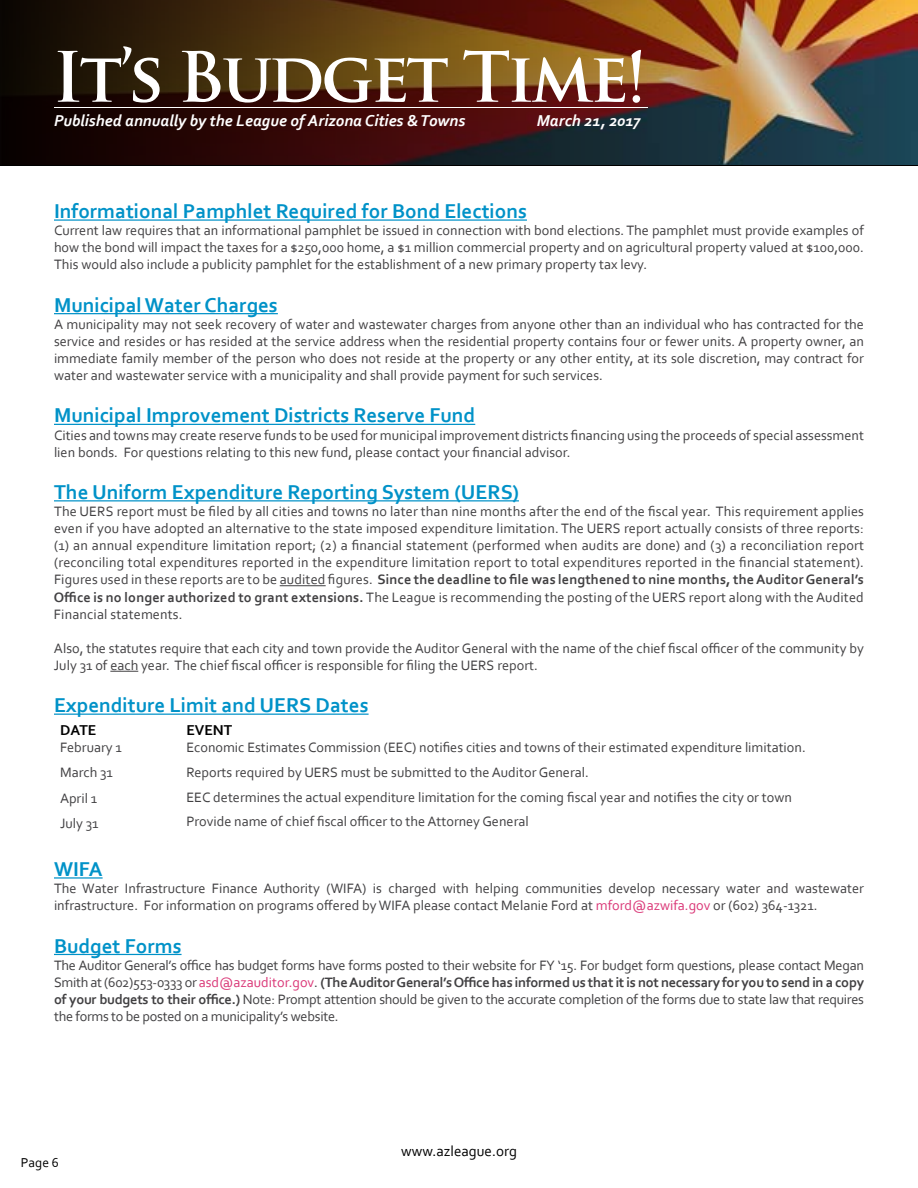
<style>
.page{position:relative;width:918px;height:1188px;background:#fff}
.page>*{position:absolute;margin:0;border:0;box-sizing:border-box;transform-origin:0 0}
.t1{font:700 67.5px "Trajan Pro";letter-spacing:-.05em;color:#fff}
.t2{font:700 21px "Corbel";color:#0092c8}
.t3{font:italic 700 16.5px "Corbel";color:#fff}
.t4{font:15px "Corbel";color:#000}
.t5{font:700 15px "Corbel";color:#000}
.t6{font:14.25px/17.1px "Corbel";color:#414042}
.t7{font:13.5px "Corbel";color:#000}
.s1{font-weight:700}
.s2{color:#da3777}
</style>
<div class="page">
<img style="left:0;top:0;width:905px;height:165px">
<hr style="left:54px;top:107px;width:594px;height:1px;background:#fff">
<hr style="left:0;top:165px;width:918px;height:1px;background:#000">
<hr style="left:54px;top:219px;width:473px;height:2px;background:#0092c8">
<hr style="left:54px;top:313px;width:224px;height:1px;background:#0092c8">
<hr style="left:54px;top:424px;width:421px;height:1px;background:#0092c8">
<hr style="left:54px;top:500px;width:465px;height:1px;background:#0092c8">
<hr style="left:280px;top:585px;width:46px;height:1px;background:#414042">
<svg style="left:110px;top:671px;width:28px;height:1px"></svg>
<hr style="left:54px;top:714px;width:315px;height:1px;background:#0092c8">
<hr style="left:54px;top:877px;width:49px;height:2px;background:#0092c8">
<hr style="left:54px;top:954px;width:128px;height:1px;background:#0092c8">
<h1 class="t1" style="left:52px;top:35px;width:596px">It’s Budget Time!</h1>
<p class="t3" style="left:54px;top:110px;width:413px">Published annually by the League of Arizona Cities &amp; Towns</p>
<p class="t3" style="left:537px;top:110px;width:105px">March 21, 2017</p>
<h2 class="t2" style="left:54px;top:198px;width:475px">Informational Pamphlet Required for Bond Elections</h2>
<p class="t6" style="left:54px;top:222px;width:811px;text-align:justify">Current law requires that an informational pamphlet be issued in connection with bond elections. The pamphlet must provide examples of how the bond will impact the taxes for a $250,000 home, a $1 million commercial property and on agricultural property valued at $100,000.<br>This would also include a publicity pamphlet for the establishment of a new primary property tax levy.</p>
<h2 class="t2" style="left:54px;top:292px;width:225px">Municipal Water Charges</h2>
<p class="t6" style="left:54px;top:315px;width:811px;text-align:justify">A municipality may not seek recovery of water and wastewater charges from anyone other than an individual who has contracted for the service and resides or has resided at the service address when the residential property contains four or fewer units. A property owner, an immediate family member of the person who does not reside at the property or any other entity, at its sole discretion, may contract for water and wastewater service with a municipality and shall provide payment for such services.</p>
<h2 class="t2" style="left:54px;top:402px;width:423px">Municipal Improvement Districts Reserve Fund</h2>
<p class="t6" style="left:54px;top:426px;width:811px">Cities and towns may create reserve funds to be used for municipal improvement districts financing using the proceeds of special assessment lien bonds. For questions relating to this new fund, please contact your financial advisor.</p>
<h2 class="t2" style="left:54px;top:479px;width:466px">The Uniform Expenditure Reporting System (UERS)</h2>
<p class="t6" style="left:54px;top:502px;width:812px;text-align:justify">The UERS report must be filed by all cities and towns no later than nine months after the end of the fiscal year. This requirement applies even if you have adopted an alternative to the state imposed expenditure limitation. The UERS report actually consists of three reports: (1) an annual expenditure limitation report; (2) a financial statement (performed when audits are done) and (3) a reconciliation report (reconciling total expenditures reported in the expenditure limitation report to total expenditures reported in the financial statement).<br>Figures used in these reports are to be audited figures. <span class="s1">Since the deadline to file was lengthened to nine months, the Auditor General’s Office is no longer authorized to grant extensions.</span> The League is recommending the posting of the UERS report along with the Audited Financial statements.</p>
<p class="t6" style="left:54px;top:639px;width:811px">Also, the statutes require that each city and town provide the Auditor General with the name of the chief fiscal officer of the community by<br>July 31 of each year. The chief fiscal officer is responsible for filing the UERS report.</p>
<h2 class="t2" style="left:54px;top:692px;width:316px">Expenditure Limit and UERS Dates</h2>
<p class="t5" style="left:60px;top:721px;width:38px">DATE</p>
<p class="t6" style="left:60px;top:735px;width:63px;line-height:24.6px">February 1<br>March 31</p>
<p class="t6" style="left:60px;top:786px;width:40px;line-height:24.6px">April 1<br>July 31</p>
<p class="t5" style="left:186px;top:721px;width:48px">EVENT</p>
<p class="t6" style="left:186px;top:735px;width:621px;line-height:24.6px">Economic Estimates Commission (EEC) notifies cities and towns of their estimated expenditure limitation.<br>Reports required by UERS must be submitted to the Auditor General.<br>EEC determines the actual expenditure limitation for the coming fiscal year and notifies the city or town Provide name of chief fiscal officer to the Attorney General</p>
<h2 class="t2" style="left:54px;top:856px;width:50px">WIFA</h2>
<p class="t6" style="left:54px;top:880px;width:812px">The Water Infrastructure Finance Authority (WIFA) is charged with helping communities develop necessary water and wastewater infrastructure. For information on programs offered by WIFA please contact Melanie Ford at <span class="s2">mford@azwifa.gov</span> or (602) 364-1321.</p>
<h2 class="t2" style="left:54px;top:933px;width:129px">Budget Forms</h2>
<p class="t6" style="left:54px;top:956px;width:812px;text-align:justify">The Auditor General’s office has budget forms have forms posted to their website for FY ‘15. For budget form questions, please contact Megan Smith at (602)553-0333 or <span class="s2">asd@azauditor.gov</span>. <span class="s1">(The Auditor General’s Office has informed us that it is not necessary for you to send in a copy of your budgets to their office.)</span> Note: Prompt attention should be given to the accurate completion of the forms due to state law that requires the forms to be posted on a municipality’s website.</p>
<p class="t7" style="left:21px;top:1155px;width:39px">Page 6</p>
<p class="t4" style="left:401px;top:1141px;width:118px">www.azleague.org</p>
</div>
